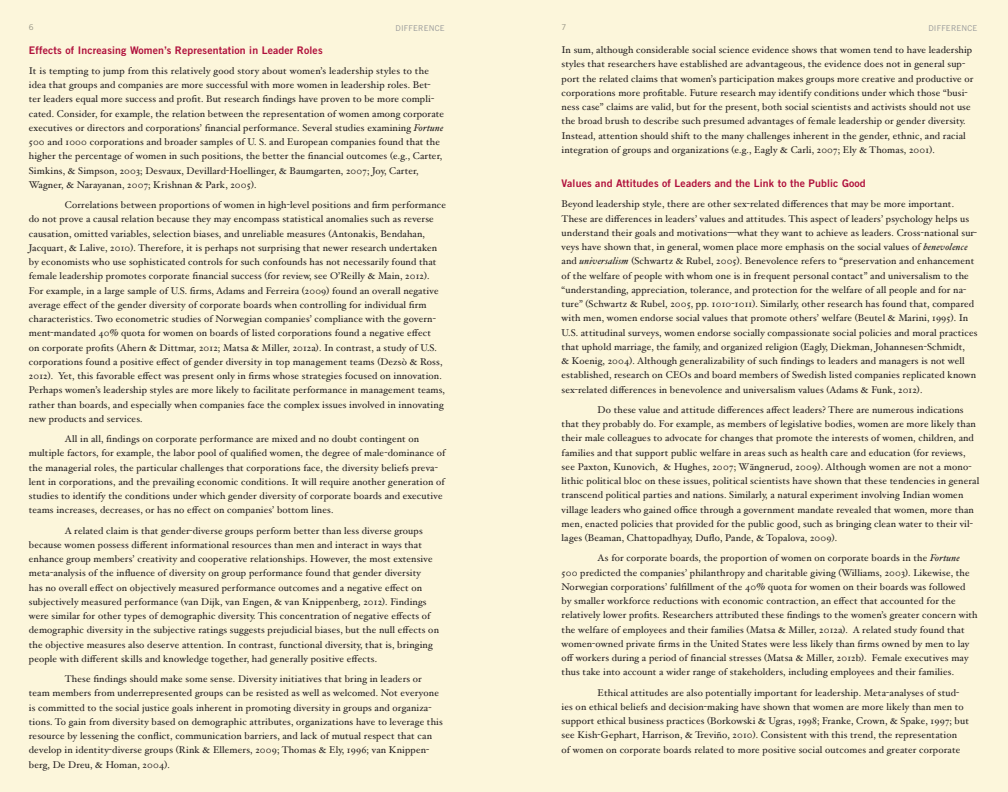
<style>
.page{position:relative;width:1008px;height:792px;background:#fcf6db}
.page>*{position:absolute;margin:0;border:0;box-sizing:border-box;transform-origin:0 0}
.Hoefler_Body_text{font:10.5px "Trade Gothic Bold Two";letter-spacing:.015em;color:#b0103c}
.Hoefler_Body_text-2{font:9.8px/14.2px "Hoefler Text";letter-spacing:.015em;color:#231f20}
.TGoth_body_text_9_14{font:8px "Trade Gothic";letter-spacing:.02em;color:#949698}
.s1{font-style:italic}
</style>
<div class="page">
<p class="TGoth_body_text_9_14" style="left:29px;top:23px;width:6px">6</p>
<p class="TGoth_body_text_9_14" style="left:396px;top:23px;width:50px">DIFFERENCE</p>
<p class="TGoth_body_text_9_14" style="left:562px;top:23px;width:6px">7</p>
<p class="TGoth_body_text_9_14" style="left:928px;top:23px;width:50px">DIFFERENCE</p>
<p class="Hoefler_Body_text" style="left:29px;top:43px;width:295px">Effects of Increasing Women’s Representation in Leader Roles</p>
<p class="Hoefler_Body_text-2" style="left:29px;top:63px;width:417px">It is tempting to jump from this relatively good story about women’s leadership styles to the idea that groups and companies are more successful with more women in leadership roles. Bet&shy;ter leaders equal more success and profit. But research findings have proven to be more compli&shy;cated. Consider, for example, the relation between the representation of women among corporate executives or directors and corporations’ financial performance. Several studies examining <span class="s1">Fortune </span>500 and 1000 corporations and broader samples of U. S. and European companies found that the higher the percentage of women in such positions, the better the financial outcomes (e.g., Carter, Simkins, &amp; Simpson, 2003; Desvaux, Devillard-Hoellinger, &amp; Baumgarten, 2007; Joy, Carter, Wagner, &amp; Narayanan, 2007; Krishnan &amp; Park, 2005).</p>
<p class="Hoefler_Body_text-2" style="left:29px;top:198px;width:419px;text-indent:36px">Correlations between proportions of women in high-level positions and firm performance do not prove a causal relation because they may encompass statistical anomalies such as reverse causation, omitted variables, selection biases, and unreliable measures (Antonakis, Bendahan, Jacquart, &amp; Lalive, 2010). Therefore, it is perhaps not surprising that newer research undertaken by economists who use sophisticated controls for such confounds has not necessarily found that female leadership promotes corporate financial success (for review, see O’Reilly &amp; Main, 2012).<br>For example, in a large sample of U.S. firms, Adams and Ferreira (2009) found an overall negative average effect of the gender diversity of corporate boards when controlling for individual firm characteristics. Two econometric studies of Norwegian companies’ compliance with the govern&shy;ment-mandated 40% quota for women on boards of listed corporations found a negative effect<br>on corporate profits (Ahern &amp; Dittmar, 2012; Matsa &amp; Miller, 2012a). In contrast, a study of U.S. corporations found a positive effect of gender diversity in top management teams (Dezsò &amp; Ross, 2012). Yet, this favorable effect was present only in firms whose strategies focused on innovation.<br>Perhaps women’s leadership styles are more likely to facilitate performance in management teams, rather than boards, and especially when companies face the complex issues involved in innovating new products and services.</p>
<p class="Hoefler_Body_text-2" style="left:29px;top:432px;width:418px;text-indent:36px">All in all, findings on corporate performance are mixed and no doubt contingent on multiple factors, for example, the labor pool of qualified women, the degree of male-dominance of the managerial roles, the particular challenges that corporations face, the diversity beliefs preva&shy;lent in corporations, and the prevailing economic conditions. It will require another generation of studies to identify the conditions under which gender diversity of corporate boards and executive teams increases, decreases, or has no effect on companies’ bottom lines.</p>
<p class="Hoefler_Body_text-2" style="left:29px;top:523px;width:412px;text-indent:36px">A related claim is that gender-diverse groups perform better than less diverse groups because women possess different informational resources than men and interact in ways that enhance group members’ creativity and cooperative relationships. However, the most extensive meta-analysis of the influence of diversity on group performance found that gender diversity<br>has no overall effect on objectively measured performance outcomes and a negative effect on subjectively measured performance (van Dijk, van Engen, &amp; van Knippenberg, 2012). Findings were similar for other types of demographic diversity. This concentration of negative effects of demographic diversity in the subjective ratings suggests prejudicial biases, but the null effects on the objective measures also deserve attention. In contrast, functional diversity, that is, bringing people with different skills and knowledge together, had generally positive effects.</p>
<p class="Hoefler_Body_text-2" style="left:29px;top:672px;width:416px;text-indent:36px">These findings should make some sense. Diversity initiatives that bring in leaders or team members from underrepresented groups can be resisted as well as welcomed. Not everyone is committed to the social justice goals inherent in promoting diversity in groups and organiza&shy;tions. To gain from diversity based on demographic attributes, organizations have to leverage this resource by lessening the conflict, communication barriers, and lack of mutual respect that can develop in identity-diverse groups (Rink &amp; Ellemers, 2009; Thomas &amp; Ely, 1996; van Knippen&shy;berg, De Dreu, &amp; Homan, 2004).</p>
<p class="Hoefler_Body_text-2" style="left:562px;top:43px;width:413px">In sum, although considerable social science evidence shows that women tend to have leadership styles that researchers have established are advantageous, the evidence does not in general sup&shy;port the related claims that women’s participation makes groups more creative and productive or corporations more profitable. Future research may identify conditions under which those “busi&shy;ness case” claims are valid, but for the present, both social scientists and activists should not use the broad brush to describe such presumed advantages of female leadership or gender diversity.<br>Instead, attention should shift to the many challenges inherent in the gender, ethnic, and racial integration of groups and organizations (e.g., Eagly &amp; Carli, 2007; Ely &amp; Thomas, 2001).</p>
<p class="Hoefler_Body_text" style="left:562px;top:177px;width:306px">Values and Attitudes of Leaders and the Link to the Public Good</p>
<p class="Hoefler_Body_text-2" style="left:562px;top:197px;width:417px">Beyond leadership style, there are other sex-related differences that may be more important.<br>These are differences in leaders’ values and attitudes. This aspect of leaders’ psychology helps us understand their goals and motivations—what they want to achieve as leaders. Cross-national sur&shy;veys have shown that, in general, women place more emphasis on the social values of <span class="s1">benevolence </span>and <span class="s1">universalism</span> (Schwartz &amp; Rubel, 2005). Benevolence refers to “preservation and enhancement of the welfare of people with whom one is in frequent personal contact” and universalism to the “understanding, appreciation, tolerance, and protection for the welfare of all people and for na&shy;ture” (Schwartz &amp; Rubel, 2005, pp. 1010-1011). Similarly, other research has found that, compared with men, women endorse social values that promote others’ welfare (Beutel &amp; Marini, 1995). In U.S. attitudinal surveys, women endorse socially compassionate social policies and moral practices that uphold marriage, the family, and organized religion (Eagly, Diekman, Johannesen-Schmidt,<br>&amp; Koenig, 2004). Although generalizability of such findings to leaders and managers is not well established, research on CEOs and board members of Swedish listed companies replicated known sex-related differences in benevolence and universalism values (Adams &amp; Funk, 2012).</p>
<p class="Hoefler_Body_text-2" style="left:562px;top:402px;width:419px;text-indent:36px">Do these value and attitude differences affect leaders? There are numerous indications that they probably do. For example, as members of legislative bodies, women are more likely than their male colleagues to advocate for changes that promote the interests of women, children, and families and that support public welfare in areas such as health care and education (for reviews, see Paxton, Kunovich, &amp; Hughes, 2007; Wängnerud, 2009). Although women are not a mono&shy;lithic political bloc on these issues, political scientists have shown that these tendencies in general transcend political parties and nations. Similarly, a natural experiment involving Indian women village leaders who gained office through a government mandate revealed that women, more than men, enacted policies that provided for the public good, such as bringing clean water to their vil&shy;lages (Beaman, Chattopadhyay, Duflo, Pande, &amp; Topalova, 2009).</p>
<p class="Hoefler_Body_text-2" style="left:562px;top:551px;width:418px;text-indent:36px">As for corporate boards, the proportion of women on corporate boards in the <span class="s1">Fortune </span>500 predicted the companies’ philanthropy and charitable giving (Williams, 2003). Likewise, the Norwegian corporations’ fulfillment of the 40% quota for women on their boards was followed by smaller workforce reductions with economic contraction, an effect that accounted for the relatively lower profits. Researchers attributed these findings to the women’s greater concern with the welfare of employees and their families (Matsa &amp; Miller, 2012a). A related study found that women-owned private firms in the United States were less likely than firms owned by men to lay off workers during a period of financial stresses (Matsa &amp; Miller, 2012b). Female executives may thus take into account a wider range of stakeholders, including employees and their families.</p>
<p class="Hoefler_Body_text-2" style="left:562px;top:685px;width:409px;text-indent:36px">Ethical attitudes are also potentially important for leadership. Meta-analyses of stud&shy;ies on ethical beliefs and decision-making have shown that women are more likely than men to support ethical business practices (Borkowski &amp; Ugras, 1998; Franke, Crown, &amp; Spake, 1997; but see Kish-Gephart, Harrison, &amp; Treviño, 2010). Consistent with this trend, the representation<br>of women on corporate boards related to more positive social outcomes and greater corporate</p>
</div>
